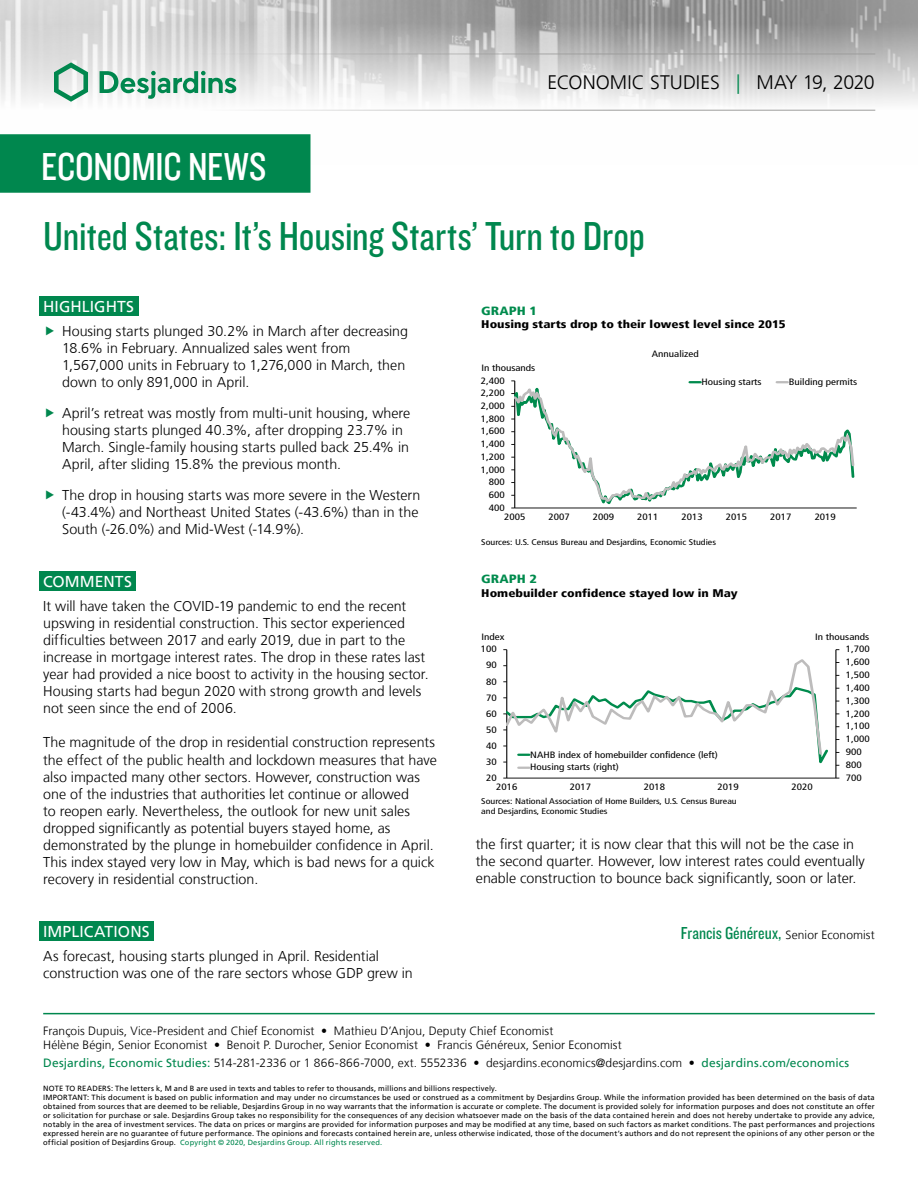
<style>
.page{position:relative;width:918px;height:1188px;background:#fff}
.page>*{position:absolute;margin:0;border:0;box-sizing:border-box;transform-origin:0 0}
.t1{font:42px "Knockout 29 Junior Ltweight";color:#00874e}
.t2{font:40.5px "Knockout 29 Junior Ltweight";letter-spacing:-.005em;color:#fff}
.t3{font:300 19.5px "Frutiger LT";color:#000}
.t4{font:18px "Knockout 29 Junior Ltweight";color:#00874e}
.t5{font:15.75px "Frutiger LT";letter-spacing:.005em;color:#fff}
.t6{font:300 14.25px/17.1px "Frutiger LT";color:#000}
.t7{font:300 12px/14.4px "Frutiger LT";letter-spacing:.005em;color:#000}
.t8{font:900 condensed 12px "Frutiger LT";color:#008b4d;scale:1.2 1}
.t9{font:900 condensed 11.1px "Frutiger LT";color:#000;scale:1.2 1}
.t10{font:condensed 9.15px/12.9px "Frutiger LT";color:#000;scale:1.2 1}
.t11{font:condensed 8.25px/9.9px "Frutiger LT";color:#000;scale:1.2 1}
.t12{font:7.5px/9px "Frutiger LT";letter-spacing:.02em;color:#000}
.s1{color:#00874e}
.s2{font-family:"Frutiger LT";font-weight:300;font-size:12px;color:#000}
.s3{font-weight:400;color:#00874e}
</style>
<div class="page">
<img style="left:0;top:0;width:918px;height:164px">
<hr style="left:43px;top:54px;width:832px;height:1px;background:#9d9d9c">
<hr style="left:43px;top:110px;width:832px;height:1px;background:#9d9d9c">
<svg style="left:54px;top:62px;width:34px;height:40px"></svg>
<svg style="left:100px;top:71px;width:136px;height:28px"></svg>
<div style="left:0;top:135px;width:310px;height:57px;background:#00874e"></div>
<div style="left:0;top:134px;width:310px;height:59px;border:2px solid #00874e"></div>
<hr style="left:43px;top:1013px;width:832px;height:1px;background:#00874e">
<div style="left:39px;top:296px;width:99px;height:20px;background:#00874e"></div>
<div style="left:39px;top:571px;width:97px;height:20px;background:#00874e"></div>
<div style="left:39px;top:921px;width:115px;height:20px;background:#00874e"></div>
<hr style="left:515px;top:508px;width:342px;height:1px;background:#000">
<svg style="left:511px;top:381px;width:345px;height:128px"></svg>
<hr style="left:836px;top:650px;width:1px;height:128px;background:#000">
<hr style="left:506px;top:650px;width:1px;height:128px;background:#000">
<hr style="left:507px;top:778px;width:329px;height:1px;background:#000">
<svg style="left:503px;top:657px;width:325px;height:114px"></svg>
<h2 class="t2" style="left:41px;top:140px;width:227px">ECONOMIC NEWS</h2>
<h3 class="t3" style="left:548px;top:72px;width:329px">ECONOMIC STUDIES <span class="s1">|</span> MAY 19, 2020</h3>
<h1 class="t1" style="left:43px;top:209px;width:603px">United States: It’s Housing Starts’ Turn to Drop</h1>
<p class="t5" style="left:43px;top:297px;width:92px">HIGHLIGHTS</p>
<p class="t6" style="left:62px;top:323px;width:348px">Housing starts plunged 30.2% in March after decreasing 18.6% in February. Annualized sales went from 1,567,000 units in February to 1,276,000 in March, then down to only 891,000 in April.</p>
<p class="t6" style="left:62px;top:405px;width:350px">April’s retreat was mostly from multi-unit housing, where housing starts plunged 40.3%, after dropping 23.7% in March. Single-family housing starts pulled back 25.4% in April, after sliding 15.8% the previous month.</p>
<p class="t6" style="left:62px;top:487px;width:360px">The drop in housing starts was more severe in the Western (-43.4%) and Northeast United States (-43.6%) than in the<br>South (-26.0%) and Mid-West (-14.9%).</p>
<p class="t5" style="left:43px;top:572px;width:90px">COMMENTS</p>
<p class="t6" style="left:43px;top:597px;width:387px">It will have taken the COVID‑19 pandemic to end the recent upswing in residential construction. This sector experienced difficulties between 2017 and early 2019, due in part to the increase in mortgage interest rates. The drop in these rates last year had provided a nice boost to activity in the housing sector.<br>Housing starts had begun 2020 with strong growth and levels not seen since the end of 2006.</p>
<p class="t6" style="left:43px;top:734px;width:395px">The magnitude of the drop in residential construction represents the effect of the public health and lockdown measures that have also impacted many other sectors. However, construction was one of the industries that authorities let continue or allowed<br>to reopen early. Nevertheless, the outlook for new unit sales dropped significantly as potential buyers stayed home, as demonstrated by the plunge in homebuilder confidence in April.<br>This index stayed very low in May, which is bad news for a quick recovery in residential construction.</p>
<p class="t5" style="left:43px;top:923px;width:108px">IMPLICATIONS</p>
<p class="t6" style="left:43px;top:948px;width:371px">As forecast, housing starts plunged in April. Residential construction was one of the rare sectors whose GDP grew in</p>
<p class="t8" style="left:481px;top:303px;width:48px">GRAPH 1</p>
<p class="t9" style="left:481px;top:317px;width:255px">Housing starts drop to their lowest level since 2015</p>
<p class="t10" style="left:481px;top:362px;width:46px">In thousands</p>
<p class="t10" style="left:481px;top:374px;width:21px">2,400</p>
<p class="t10" style="left:481px;top:387px;width:21px">2,200</p>
<p class="t10" style="left:481px;top:399px;width:21px">2,000</p>
<p class="t10" style="left:481px;top:412px;width:21px">1,800</p>
<p class="t10" style="left:481px;top:425px;width:21px">1,600</p>
<p class="t10" style="left:481px;top:438px;width:21px">1,400</p>
<p class="t10" style="left:481px;top:450px;width:21px">1,200</p>
<p class="t10" style="left:481px;top:463px;width:21px">1,000</p>
<p class="t10" style="left:489px;top:476px;width:15px">800</p>
<p class="t10" style="left:489px;top:488px;width:15px">600</p>
<p class="t10" style="left:489px;top:501px;width:15px">400</p>
<p class="t10" style="left:652px;top:348px;width:41px">Annualized</p>
<p class="t10" style="left:702px;top:375px;width:52px">Housing starts</p>
<p class="t10" style="left:789px;top:375px;width:59px">Building permits</p>
<p class="t10" style="left:504px;top:510px;width:19px">2005</p>
<p class="t10" style="left:548px;top:510px;width:19px">2007</p>
<p class="t10" style="left:593px;top:510px;width:19px">2009</p>
<p class="t10" style="left:637px;top:510px;width:19px">2011</p>
<p class="t10" style="left:682px;top:510px;width:19px">2013</p>
<p class="t10" style="left:726px;top:510px;width:19px">2015</p>
<p class="t10" style="left:770px;top:510px;width:19px">2017</p>
<p class="t10" style="left:815px;top:510px;width:19px">2019</p>
<p class="t11" style="left:481px;top:537px;width:197px">Sources: U.S. Census Bureau and Desjardins, Economic Studies</p>
<p class="t8" style="left:481px;top:572px;width:48px">GRAPH 2</p>
<p class="t9" style="left:481px;top:586px;width:215px">Homebuilder confidence stayed low in May</p>
<p class="t10" style="left:481px;top:631px;width:21px">Index</p>
<p class="t10" style="left:815px;top:631px;width:46px">In thousands</p>
<p class="t10" style="left:481px;top:643px;width:15px">100</p>
<p class="t10" style="left:846px;top:643px;width:21px">1,700</p>
<p class="t10" style="left:486px;top:659px;width:10px">90</p>
<p class="t10" style="left:846px;top:656px;width:21px">1,600</p>
<p class="t10" style="left:486px;top:675px;width:10px">80</p>
<p class="t10" style="left:846px;top:669px;width:21px">1,500</p>
<p class="t10" style="left:846px;top:681px;width:21px">1,400</p>
<p class="t10" style="left:486px;top:691px;width:10px">70</p>
<p class="t10" style="left:846px;top:694px;width:21px">1,300</p>
<p class="t10" style="left:486px;top:707px;width:10px">60</p>
<p class="t10" style="left:846px;top:707px;width:21px">1,200</p>
<p class="t10" style="left:486px;top:723px;width:10px">50</p>
<p class="t10" style="left:846px;top:720px;width:21px">1,100</p>
<p class="t10" style="left:486px;top:739px;width:10px">40</p>
<p class="t10" style="left:486px;top:755px;width:10px">30</p>
<p class="t10" style="left:486px;top:771px;width:10px">20</p>
<p class="t10" style="left:530px;top:748px;width:158px">NAHB index of homebuilder confidence (left)<br>Housing starts (right)</p>
<p class="t10" style="left:846px;top:733px;width:21px">1,000</p>
<p class="t10" style="left:846px;top:746px;width:15px">900</p>
<p class="t10" style="left:846px;top:758px;width:15px">800</p>
<p class="t10" style="left:846px;top:771px;width:15px">700</p>
<p class="t10" style="left:496px;top:780px;width:19px">2016</p>
<p class="t10" style="left:570px;top:780px;width:19px">2017</p>
<p class="t10" style="left:644px;top:780px;width:19px">2018</p>
<p class="t10" style="left:718px;top:780px;width:19px">2019</p>
<p class="t10" style="left:791px;top:780px;width:19px">2020</p>
<p class="t11" style="left:481px;top:796px;width:214px">Sources: National Association of Home Builders, U.S. Census Bureau and Desjardins, Economic Studies</p>
<p class="t6" style="left:476px;top:835px;width:391px">the first quarter; it is now clear that this will not be the case in the second quarter. However, low interest rates could eventually enable construction to bounce back significantly, soon or later.</p>
<p class="t4" style="left:681px;top:921px;width:195px">Francis Généreux, <span class="s2">Senior Economist</span></p>
<p class="t7" style="left:43px;top:1023px;width:580px">François Dupuis, Vice-President and Chief Economist • Mathieu D’Anjou, Deputy Chief Economist<br>Hélène Bégin, Senior Economist • Benoit P. Durocher, Senior Economist • Francis Généreux, Senior Economist</p>
<p class="t7" style="left:43px;top:1056px;width:808px"><span class="s3">Desjardins, Economic Studies:</span> 514‑281‑2336 or 1 866‑866‑7000, ext. 5552336 • desjardins.economics@desjardins.com • <span class="s3">desjardins.com/economics</span></p>
<p class="t12" style="left:43px;top:1084px;width:833px">NOTE TO READERS: The letters k, M and B are used in texts and tables to refer to thousands, millions and billions respectively.<br>IMPORTANT: This document is based on public information and may under no circumstances be used or construed as a commitment by Desjardins Group. While the information provided has been determined on the basis of data obtained from sources that are deemed to be reliable, Desjardins Group in no way warrants that the information is accurate or complete. The document is provided solely for information purposes and does not constitute an offer or solicitation for purchase or sale. Desjardins Group takes no responsibility for the consequences of any decision whatsoever made on the basis of the data contained herein and does not hereby undertake to provide any advice, notably in the area of investment services. The data on prices or margins are provided for information purposes and may be modified at any time, based on such factors as market conditions. The past performances and projections expressed herein are no guarantee of future performance. The opinions and forecasts contained herein are, unless otherwise indicated, those of the document’s authors and do not represent the opinions of any other person or the official position of Desjardins Group. <span class="s1">Copyright © 2020, Desjardins Group. All rights reserved.</span></p>
</div>
